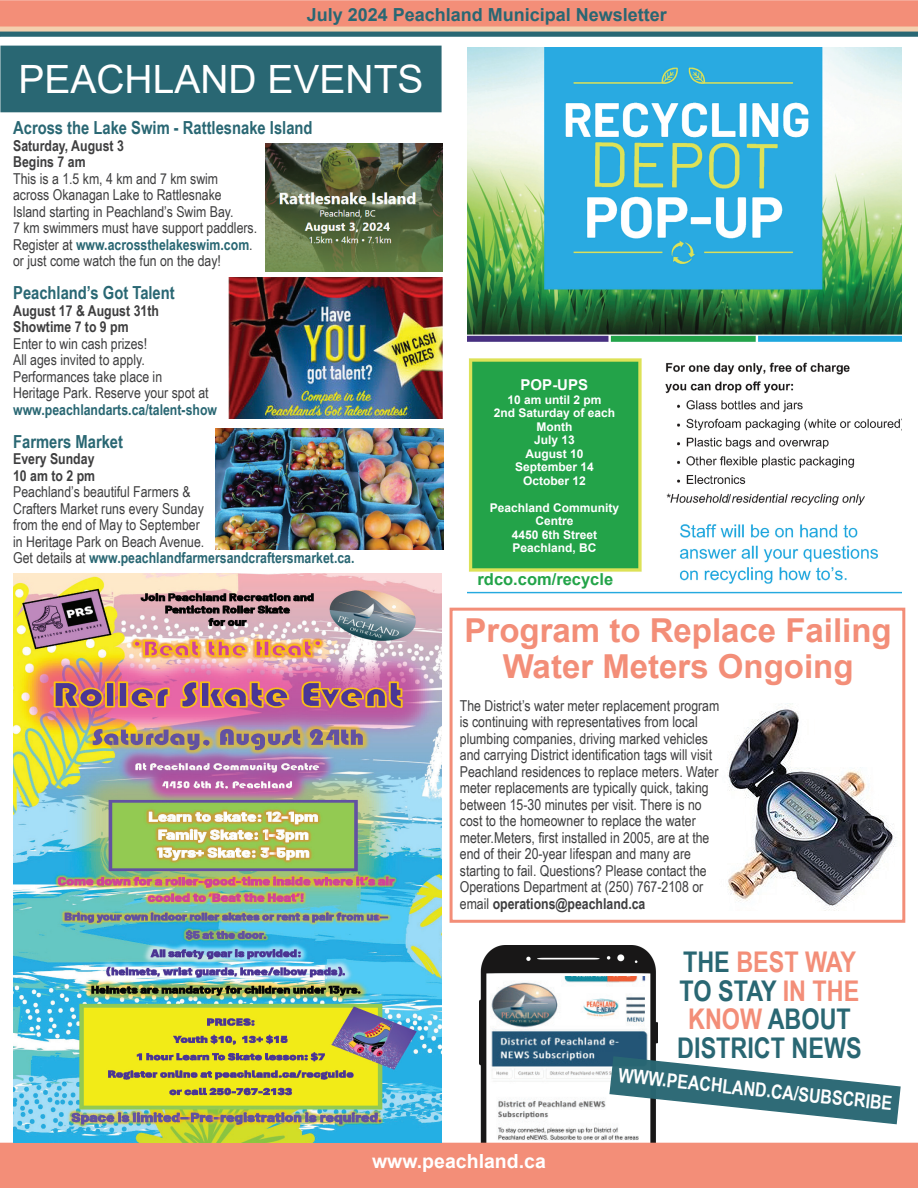
<style>
.page{position:relative;width:918px;height:1188px;background:#fff}
.page>*{position:absolute;margin:0;border:0;box-sizing:border-box;transform-origin:0 0}
.t1{font:39px "Arial";color:#fff}
.t2{font:700 33px/36px "Arial";color:#f38e78;text-align:center}
.t3{font:700 28.5px/28.5px "Arial Narrow";color:#296773;text-align:center}
.t4{font:700 19.5px "Arial Narrow";color:#fff}
.t5{font:700 19.5px "Arial";color:#fff}
.t6{font:700 18px "Arial Narrow";color:#296773}
.t7{font:700 18px "Arial";color:#296773}
.t8{font:700 16.5px "Arial";color:#23a449}
.t9{font:15px/16.5px "Arial Narrow";color:#3e3e3f}
.t10{font:700 15px/16.5px "Arial Narrow";color:#3e3e3f}
.t11{font:700 15px "Arial Narrow";color:#296773}
.t12{font:700 15px "Arial";color:#fff}
.t13{font:700 12px/13.5px "Arial";color:#fff;text-align:center}
.s1{font-weight:700;color:#296773}
.s2{font-weight:700}
.s3{color:#f38e78}
</style>
<div class="page">
<img style="left:480px;top:946px;width:177px;height:197px">
<img style="left:490px;top:976px;width:158px;height:164px">
<svg style="left:609px;top:1055px;width:292px;height:70px"></svg>
<div style="left:450px;top:608px;width:455px;height:315px;border:3px solid #f38e78"></div>
<div style="left:1px;top:1143px;width:916px;height:44px;background:#f38e78"></div>
<div style="left:0;top:1143px;width:918px;height:45px;border:2px solid #f38e78"></div>
<svg style="left:0;top:0;width:918px;height:37px;background:#d69280"></svg>
<div style="left:1px;top:46px;width:440px;height:66px;background:#296773"></div>
<img style="left:215px;top:429px;width:228px;height:120px">
<img style="left:727px;top:703px;width:169px;height:208px">
<img style="left:266px;top:143px;width:176px;height:128px">
<img style="left:229px;top:277px;width:214px;height:142px">
<img style="left:14px;top:573px;width:428px;height:569px">
<img style="left:468px;top:47px;width:434px;height:547px">
<div style="left:475px;top:365px;width:160px;height:202px;background:#23a349"></div>
<p class="t7" style="left:307px;top:2px;width:362px">July 2024 Peachland Municipal Newsletter</p>
<h1 class="t1" style="left:18px;top:53px;width:407px">PEACHLAND EVENTS</h1>
<p class="t6" style="left:13px;top:114px;width:301px">Across the Lake Swim - Rattlesnake Island</p>
<p class="t10" style="left:13px;top:137px;width:112px">Saturday, August 3<br>Begins 7 am</p>
<p class="t9" style="left:13px;top:170px;width:246px">This is a 1.5 km, 4 km and 7 km swim across Okanagan Lake to Rattlesnake Island starting in Peachland’s Swim Bay.<br>7 km swimmers must have support paddlers.<br>Register at <span class="s1">www.acrossthelakeswim.com</span>. or just come watch the fun on the day!</p>
<p class="t6" style="left:13px;top:279px;width:163px">Peachland’s Got Talent</p>
<p class="t10" style="left:13px;top:302px;width:147px">August 17 &amp; August 31th<br>Showtime 7 to 9 pm</p>
<p class="t9" style="left:13px;top:335px;width:197px">Enter to win cash prizes!<br>All ages invited to apply.<br>Performances take place in<br>Heritage Park. Reserve your spot at</p>
<p class="t11" style="left:13px;top:398px;width:205px">www.peachlandarts.ca/talent-show</p>
<p class="t6" style="left:13px;top:428px;width:111px">Farmers Market</p>
<p class="t10" style="left:13px;top:450px;width:84px">Every Sunday<br>10 am to 2 pm</p>
<p class="t9" style="left:13px;top:483px;width:343px">Peachland’s beautiful Farmers &amp;<br>Crafters Market runs every Sunday<br>from the end of May to September<br>in Heritage Park on Beach Avenue.<br>Get details at <span class="s1">www.peachlandfarmersandcraftersmarket.ca.</span></p>
<p class="t12" style="left:521px;top:374px;width:69px">POP-UPS</p>
<p class="t13" style="left:494px;top:393px;width:123px">10 am until 2 pm<br>2nd Saturday of each<br>Month<br>July 13<br>August 10<br>September 14<br>October 12</p>
<p class="t13" style="left:490px;top:501px;width:131px">Peachland Community<br>Centre<br>4450 6th Street<br>Peachland, BC</p>
<p class="t8" style="left:478px;top:568px;width:137px">rdco.com/recycle</p>
<h2 class="t2" style="left:465px;top:613px;width:429px">Program to Replace Failing<br>Water Meters Ongoing</h2>
<p class="t9" style="left:460px;top:697px;width:261px">The District’s water meter replacement program is continuing with representatives from local plumbing companies, driving marked vehicles and carrying District identification tags will visit Peachland residences to replace meters. Water meter replacements are typically quick, taking between 15-30 minutes per visit. There is no cost to the homeowner to replace the water meter.Meters, first installed in 2005, are at the end of their 20-year lifespan and many are starting to fail. Questions? Please contact the Operations Department at (250) 767-2108 or email <span class="s2">operations@peachland.ca</span></p>
<h3 class="t3" style="left:677px;top:947px;width:186px">THE <span class="s3">BEST WAY<br></span>TO STAY <span class="s3">IN THE<br>KNOW</span> ABOUT<br>DISTRICT NEWS</h3>
<h3 class="t4" style="left:620px;top:1060px;width:277px;rotate:6deg">WWW.PEACHLAND.CA/SUBSCRIBE</h3>
<h3 class="t5" style="left:372px;top:1147px;width:175px">www.peachland.ca</h3>
</div>
